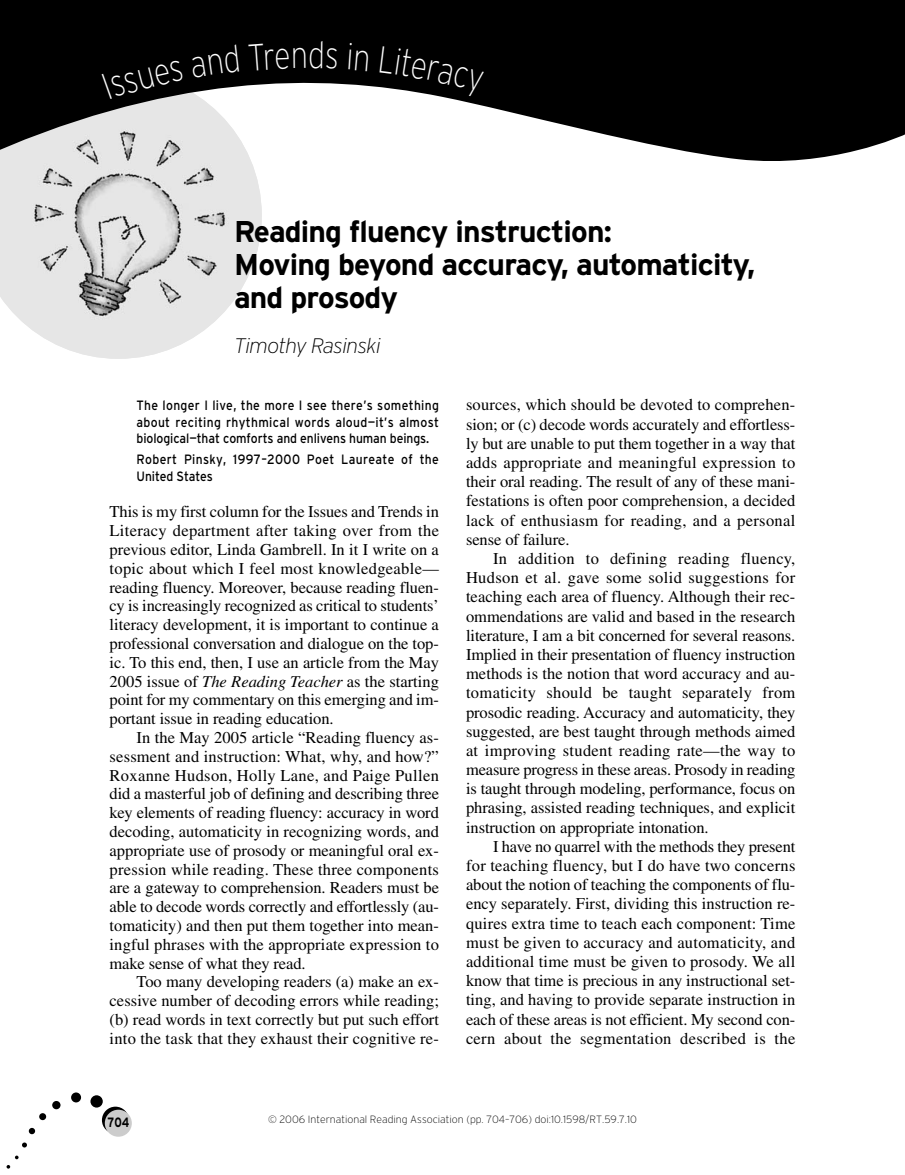
<style>
.page{position:relative;width:905px;height:1175px;background:#fff}
.page>*{position:absolute;margin:0;border:0;box-sizing:border-box;transform-origin:0 0}
.t1{font:700 30px/33px "Interstate";letter-spacing:-.03em;color:#000}
.t2{font:italic 200 21px "Interstate";letter-spacing:-.025em;color:#000}
.t3{font:16.5px/19.2px "Times";color:#000;text-align:justify}
.t4{font:13.5px/16.5px "Interstate";letter-spacing:-.005em;color:#000;text-align:justify;scale:.9 1}
.t5{font:13.5px/16.5px "Interstate";letter-spacing:.025em;color:#000;scale:.9 1}
.t6{font:700 13.5px "Interstate";color:#000;scale:.8 1}
.t7{font:200 10.5px "Interstate";color:#000}
.s1{font-style:italic}
</style>
<div class="page">
<svg style="left:904px;top:0;width:1px;height:134px"></svg>
<img style="left:0;top:169px;width:262px;height:190px">
<svg style="left:0;top:0;width:904px;height:169px;fill:#000"></svg>
<svg style="left:102px;top:1106px;width:27px;height:27px"></svg>
<div style="left:105px;top:1109px;width:27px;height:27px;background:#ccc;border-radius:50%"></div>
<div style="left:90px;top:1095px;width:13px;height:12px;background:#000;border-radius:50%"></div>
<div style="left:71px;top:1092px;width:10px;height:10px;background:#000;border-radius:50%"></div>
<div style="left:52px;top:1101px;width:8px;height:8px;background:#000;border-radius:50%"></div>
<div style="left:39px;top:1113px;width:7px;height:7px;background:#000;border-radius:50%"></div>
<div style="left:29px;top:1127px;width:6px;height:7px;background:#000;border-radius:50%"></div>
<svg style="left:22px;top:1142px;width:5px;height:5px"></svg>
<svg style="left:7px;top:1155px;width:12px;height:13px"></svg>
<div style="left:102px;top:60px;width:81px;height:39px;background:#000"></div>
<div style="left:191px;top:44px;width:48px;height:34px;background:#000"></div>
<div style="left:249px;top:41px;width:88px;height:29px;background:#000"></div>
<svg style="left:348px;top:43px;width:21px;height:28px"></svg>
<svg style="left:379px;top:46px;width:105px;height:52px"></svg>
<h1 class="t1" style="left:234px;top:217px;width:522px">Reading fluency instruction:<br>Moving beyond accuracy, automaticity, and prosody</h1>
<p class="t2" style="left:234px;top:338px;width:148px">Timothy Rasinski</p>
<p class="t4" style="left:136px;top:398px;width:337px">The longer I live, the more I see there’s something about reciting rhythmical words aloud—it’s almost biological—that comforts and enlivens human beings.</p>
<p class="t5" style="left:136px;top:452px;width:337px">Robert Pinsky, 1997–2000 Poet Laureate of the<br>United States</p>
<p class="t3" style="left:110px;top:504px;width:331px;line-height:18.8px">This is my first column for the Issues and Trends in Literacy department after taking over from the previous editor, Linda Gambrell. In it I write on a topic about which I feel most knowledgeable— reading fluency. Moreover, because reading fluen&shy;cy is increasingly recognized as critical to students’ literacy development, it is important to continue a professional conversation and dialogue on the top&shy;ic. To this end, then, I use an article from the May 2005 issue of <span class="s1">The Reading Teacher</span> as the starting point for my commentary on this emerging and im&shy;portant issue in reading education.</p>
<p class="t3" style="left:110px;top:729px;width:331px;line-height:18.8px;text-indent:27px">In the May 2005 article “Reading fluency as&shy;sessment and instruction: What, why, and how?” Roxanne Hudson, Holly Lane, and Paige Pullen did a masterful job of defining and describing three key elements of reading fluency: accuracy in word decoding, automaticity in recognizing words, and appropriate use of prosody or meaningful oral ex&shy;pression while reading. These three components are a gateway to comprehension. Readers must be able to decode words correctly and effortlessly (au&shy;tomaticity) and then put them together into mean&shy;ingful phrases with the appropriate expression to make sense of what they read.</p>
<p class="t3" style="left:110px;top:974px;width:331px;line-height:18.8px;text-indent:27px">Too many developing readers (a) make an ex&shy;cessive number of decoding errors while reading; (b) read words in text correctly but put such effort into the task that they exhaust their cognitive re-</p>
<p class="t3" style="left:466px;top:397px;width:331px">sources, which should be devoted to comprehen&shy;sion; or (c) decode words accurately and effortless&shy;ly but are unable to put them together in a way that adds appropriate and meaningful expression to their oral reading. The result of any of these mani&shy;festations is often poor comprehension, a decided lack of enthusiasm for reading, and a personal sense of failure.</p>
<p class="t3" style="left:466px;top:550px;width:331px;text-indent:27px">In addition to defining reading fluency, Hudson et al. gave some solid suggestions for teaching each area of fluency. Although their rec&shy;ommendations are valid and based in the research literature, I am a bit concerned for several reasons.<br>Implied in their presentation of fluency instruction methods is the notion that word accuracy and au&shy;tomaticity should be taught separately from prosodic reading. Accuracy and automaticity, they suggested, are best taught through methods aimed at improving student reading rate—the way to measure progress in these areas. Prosody in reading is taught through modeling, performance, focus on phrasing, assisted reading techniques, and explicit instruction on appropriate intonation.</p>
<p class="t3" style="left:466px;top:838px;width:331px;text-indent:27px">I have no quarrel with the methods they present for teaching fluency, but I do have two concerns about the notion of teaching the components of flu&shy;ency separately. First, dividing this instruction re&shy;quires extra time to teach each component: Time must be given to accuracy and automaticity, and additional time must be given to prosody. We all know that time is precious in any instructional set&shy;ting, and having to provide separate instruction in each of these areas is not efficient. My second con&shy;cern about the segmentation described is the</p>
<p class="t6" style="left:108px;top:1116px;width:29px">704</p>
<p class="t7" style="left:268px;top:1115px;width:370px">© 2006 International Reading Association (pp. 704–706) doi:10.1598/RT.59.7.10</p>
</div>
